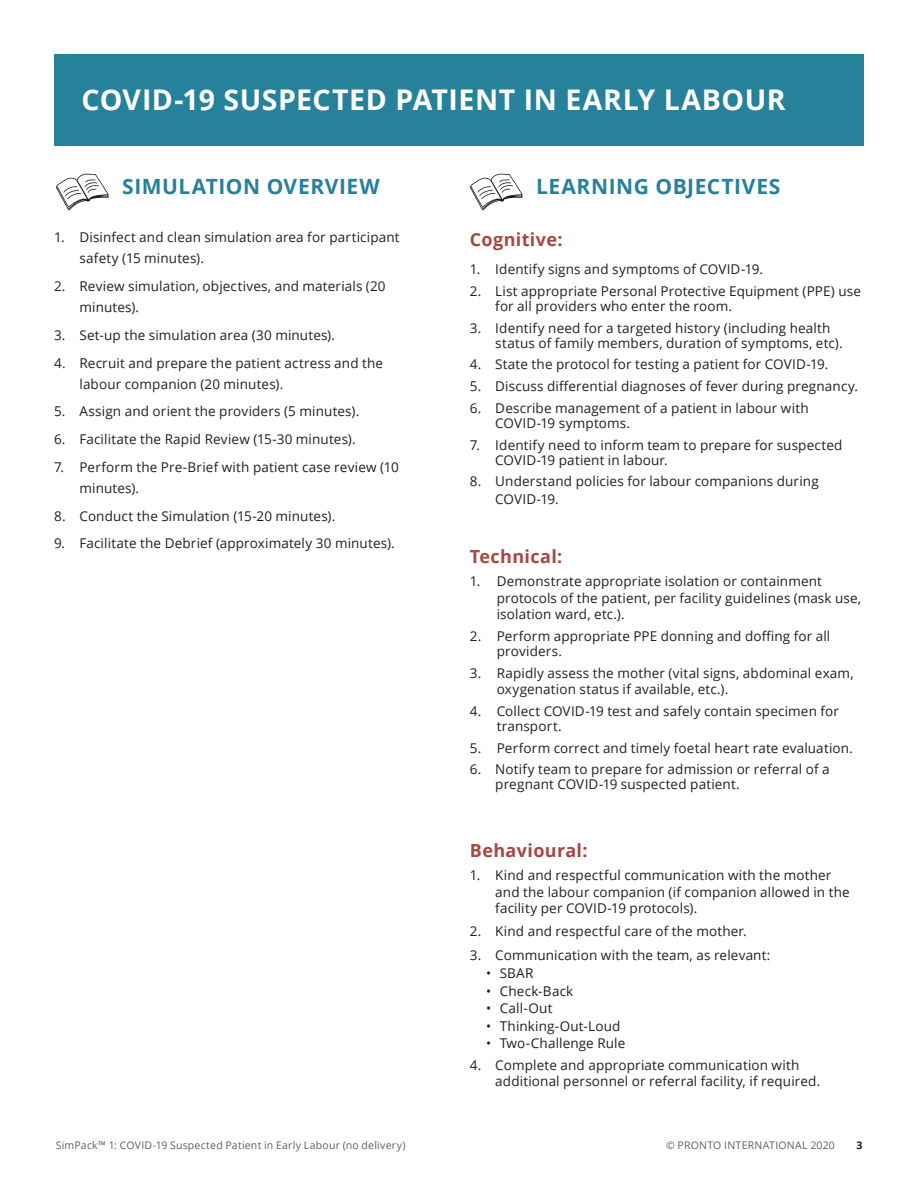
<style>
.page{position:relative;width:918px;height:1188px;background:#fff}
.page>*{position:absolute;margin:0;border:0;box-sizing:border-box;transform-origin:0 0}
.t1{font:700 28.5px "Open Sans";letter-spacing:.02em;color:#fff}
.H2-blue{font:700 21px "Open Sans";letter-spacing:.025em;color:#26819a}
.Numbered{font:700 18px "Open Sans";letter-spacing:.02em;color:#a74741}
.H3_-_title_case{font:700 18px "Open Sans";letter-spacing:.02em;color:#a74741}
.t2{font:13.5px/15px "Open Sans";letter-spacing:.01em;color:#231f20}
.t3{font:10.5px "Open Sans";letter-spacing:.02em;color:#62605b}
.t4{font:700 10.5px "Open Sans";color:#231f20}
</style>
<div class="page">
<div style="left:54px;top:54px;width:810px;height:92px;background:#26819a"></div>
<svg style="left:470px;top:174px;width:53px;height:36px"></svg>
<svg style="left:56px;top:174px;width:53px;height:36px"></svg>
<p class="t1" style="left:82px;top:79px;width:705px">COVID-19 SUSPECTED PATIENT IN EARLY LABOUR</p>
<p class="H2-blue" style="left:122px;top:172px;width:259px">SIMULATION OVERVIEW</p>
<p class="t2" style="left:80px;top:227px;width:322px;line-height:21px;text-indent:-26px">1. Disinfect and clean simulation area for participant safety (15 minutes).</p>
<p class="t2" style="left:80px;top:275px;width:308px;line-height:21px;text-indent:-26px">2. Review simulation, objectives, and materials (20 minutes).</p>
<p class="t2" style="left:54px;top:327px;width:283px">3. Set-up the simulation area (30 minutes).</p>
<p class="t2" style="left:80px;top:352px;width:305px;line-height:21px;text-indent:-26px">4. Recruit and prepare the patient actress and the labour companion (20 minutes).</p>
<p class="t2" style="left:54px;top:404px;width:307px">5. Assign and orient the providers (5 minutes).</p>
<p class="t2" style="left:54px;top:431px;width:303px">6. Facilitate the Rapid Review (15-30 minutes).</p>
<p class="t2" style="left:80px;top:456px;width:321px;line-height:21px;text-indent:-26px">7. Perform the Pre-Brief with patient case review (10 minutes).</p>
<p class="t2" style="left:54px;top:508px;width:283px">8. Conduct the Simulation (15-20 minutes).</p>
<p class="t2" style="left:54px;top:536px;width:342px">9. Facilitate the Debrief (approximately 30 minutes).</p>
<p class="H2-blue" style="left:536px;top:172px;width:246px">LEARNING OBJECTIVES</p>
<p class="H3_-_title_case" style="left:470px;top:226px;width:94px">Cognitive:</p>
<p class="t2" style="left:470px;top:261px;width:295px">1. Identify signs and symptoms of COVID-19.</p>
<p class="t2" style="left:495px;top:283px;width:367px;text-indent:-26px">2. List appropriate Personal Protective Equipment (PPE) use for all providers who enter the room.</p>
<p class="t2" style="left:495px;top:320px;width:349px;text-indent:-26px">3. Identify need for a targeted history (including health status of family members, duration of symptoms, etc).</p>
<p class="t2" style="left:470px;top:357px;width:360px">4. State the protocol for testing a patient for COVID-19.</p>
<p class="t2" style="left:470px;top:378px;width:390px">5. Discuss differential diagnoses of fever during pregnancy.</p>
<p class="t2" style="left:495px;top:400px;width:315px;text-indent:-26px">6. Describe management of a patient in labour with<br>COVID-19 symptoms.</p>
<p class="t2" style="left:495px;top:437px;width:349px;text-indent:-26px">7. Identify need to inform team to prepare for suspected<br>COVID-19 patient in labour.</p>
<p class="t2" style="left:495px;top:472px;width:325px;line-height:18px;text-indent:-26px">8. Understand policies for labour companions during<br>COVID-19.</p>
<p class="Numbered" style="left:470px;top:544px;width:94px">Technical:</p>
<p class="t2" style="left:497px;top:573px;width:366px;line-height:16.5px;text-indent:-27px">1. Demonstrate appropriate isolation or containment protocols of the patient, per facility guidelines (mask use, isolation ward, etc.).</p>
<p class="t2" style="left:497px;top:628px;width:335px;text-indent:-27px">2. Perform appropriate PPE donning and doffing for all providers.</p>
<p class="t2" style="left:497px;top:664px;width:358px;line-height:16.5px;text-indent:-27px">3. Rapidly assess the mother (vital signs, abdominal exam, oxygenation status if available, etc.).</p>
<p class="t2" style="left:497px;top:703px;width:344px;text-indent:-27px">4. Collect COVID-19 test and safely contain specimen for transport.</p>
<p class="t2" style="left:470px;top:740px;width:385px">5. Perform correct and timely foetal heart rate evaluation.</p>
<p class="t2" style="left:495px;top:762px;width:336px;text-indent:-26px">6. Notify team to prepare for admission or referral of a pregnant COVID-19 suspected patient.</p>
<p class="Numbered" style="left:470px;top:838px;width:119px">Behavioural:</p>
<p class="t2" style="left:495px;top:867px;width:356px;line-height:16.5px;text-indent:-26px">1. Kind and respectful communication with the mother and the labour companion (if companion allowed in the facility per COVID-19 protocols).</p>
<p class="t2" style="left:470px;top:924px;width:278px">2. Kind and respectful care of the mother.</p>
<p class="t2" style="left:470px;top:947px;width:302px">3. Communication with the team, as relevant:</p>
<p class="t2" style="left:486px;top:966px;width:49px">• SBAR</p>
<p class="t2" style="left:486px;top:983px;width:89px">• Check-Back</p>
<p class="t2" style="left:486px;top:1000px;width:68px">• Call-Out</p>
<p class="t2" style="left:486px;top:1018px;width:136px">• Thinking-Out-Loud</p>
<p class="t2" style="left:486px;top:1035px;width:141px">• Two-Challenge Rule</p>
<p class="t2" style="left:495px;top:1056px;width:326px;line-height:16.5px;text-indent:-26px">4. Complete and appropriate communication with additional personnel or referral facility, if required.</p>
<p class="t3" style="left:56px;top:1138px;width:351px">SimPack™ 1: COVID-19 Suspected Patient in Early Labour (no delivery)</p>
<p class="t3" style="left:666px;top:1138px;width:170px">© PRONTO INTERNATIONAL 2020</p>
<p class="t4" style="left:857px;top:1138px;width:7px">3</p>
</div>
